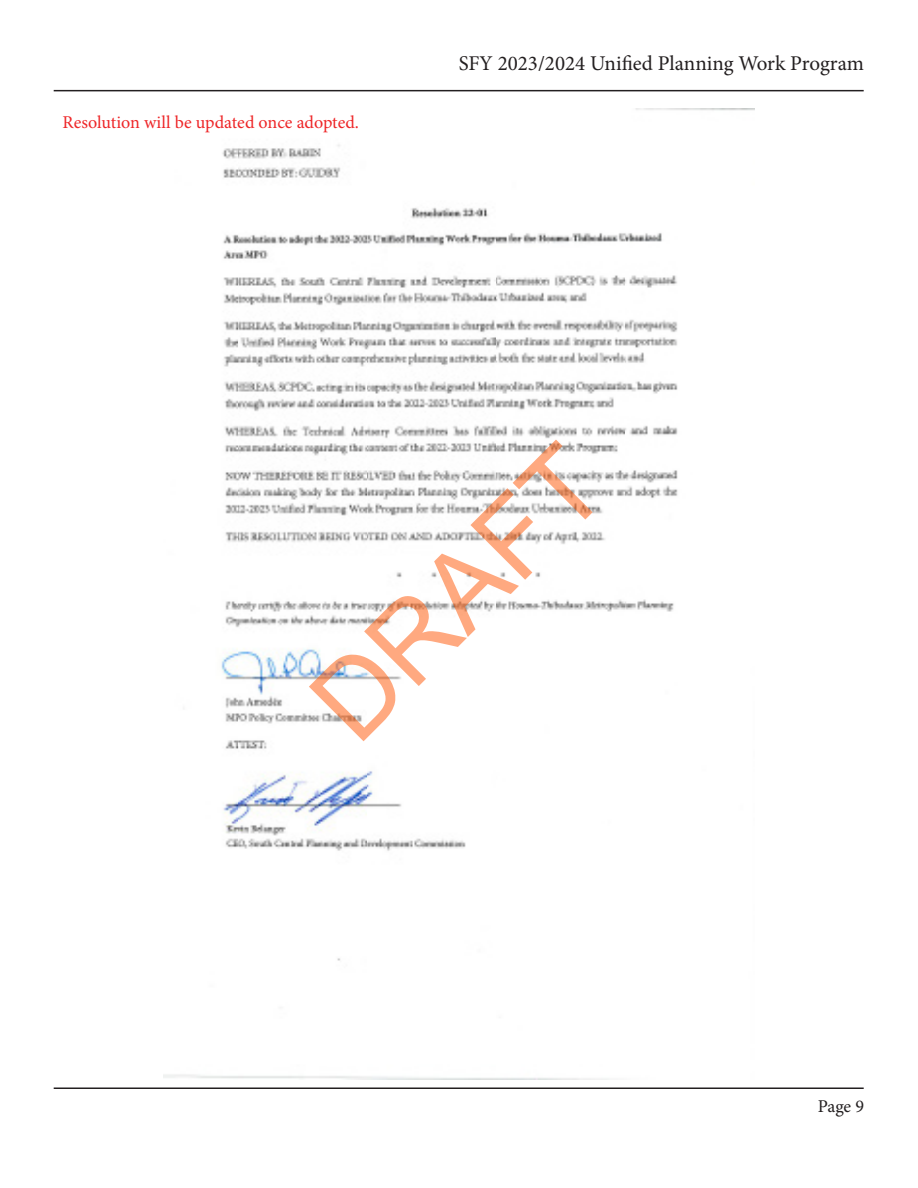
<style>
.page{position:relative;width:918px;height:1188px;background:#fff}
.page>*{position:absolute;margin:0;border:0;box-sizing:border-box;transform-origin:0 0}
.t1{font:108px "Arial";color:rgb(255 84 0/.5)}
.t2{font:21px "Minion Pro";color:#231f20}
.t3{font:18px "Minion Pro";color:#ee2628}
.t4{font:18px "Minion Pro";color:#231f20}
</style>
<div class="page">
<hr style="left:54px;top:90px;width:810px;height:1px;background:#231f20">
<hr style="left:54px;top:1088px;width:810px;height:1px;background:#231f20">
<img style="left:164px;top:108px;width:590px;height:972px">
<p class="t3" style="left:63px;top:110px;width:298px">Resolution will be updated once adopted.</p>
<p class="t2" style="left:459px;top:49px;width:407px">SFY 2023/2024 Unified Planning Work Program</p>
<h1 class="t1" style="left:278px;top:668px;width:361px;rotate:-45deg">DRAFT</h1>
<p class="t4" style="left:818px;top:1094px;width:48px">Page 9</p>
</div>
